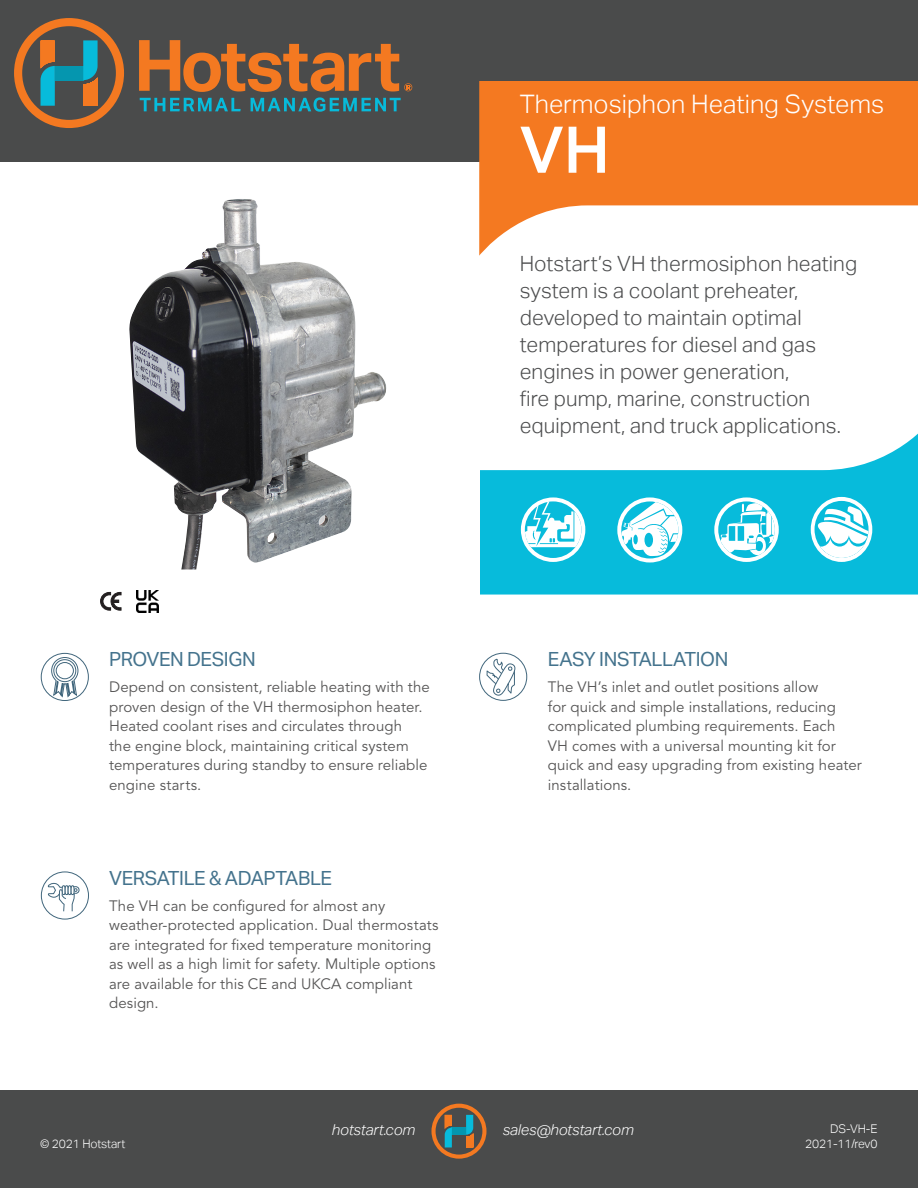
<style>
.page{position:relative;width:918px;height:1188px;background:#fff}
.page>*{position:absolute;margin:0;border:0;box-sizing:border-box;transform-origin:0 0}
.Banner_-_Product_Nam{font:500 64.5px "Aktiv Grotesk";color:#fff}
.Banner_-_Product_Fam{font:300 25.5px "Aktiv Grotesk";color:#fff}
.Banner_-_Product_Sum{font:300 21px/27px "Aktiv Grotesk";letter-spacing:.005em;color:#4b4c4d}
.Product_Features_-_H{font:19.5px "Aktiv Grotesk";letter-spacing:-.02em;color:#44738d}
.Product_Features_-_T{font:15px/19.5px "Avenir LT Std";letter-spacing:.005em;color:#565555}
.Product_Features_-_H-2{font:15px/19.5px "Avenir LT Std";letter-spacing:.005em;color:#565555}
.Footer_-_Email_Link{font:italic 300 15px "Aktiv Grotesk";letter-spacing:-.01em;color:#fff}
.Footer_-_Web_Link{font:italic 300 15px "Aktiv Grotesk";letter-spacing:-.01em;color:#fff}
.Footer_-_Document_No{font:300 12px "Aktiv Grotesk";letter-spacing:-.01em;color:#fff}
.Footer_-_Copyright{font:300 12px "Aktiv Grotesk";letter-spacing:-.01em;color:#fff}
</style>
<div class="page">
<div style="left:479px;top:653px;width:48px;height:48px;border:1px solid #41667c;border-radius:50%"></div>
<svg style="left:486px;top:658px;width:32px;height:39px"></svg>
<div style="left:41px;top:871px;width:48px;height:49px;border:1px solid #41667c;border-radius:50%"></div>
<svg style="left:47px;top:876px;width:32px;height:44px"></svg>
<div style="left:41px;top:653px;width:48px;height:48px;border:1px solid #41667c;border-radius:50%"></div>
<svg style="left:51px;top:657px;width:28px;height:42px"></svg>
<div style="left:56px;top:662px;width:18px;height:17px;border:1px solid #41667c;border-radius:50%"></div>
<svg style="left:100px;top:592px;width:21px;height:18px"></svg>
<img style="left:129px;top:199px;width:258px;height:371px">
<img style="left:136px;top:591px;width:22px;height:21px">
<div style="left:0;top:0;width:918px;height:162px;background:#4a4b4b"></div>
<div style="left:0;top:1091px;width:918px;height:97px;background:#4a4b4b"></div>
<svg style="left:14px;top:18px;width:398px;height:110px"></svg>
<svg style="left:431px;top:1104px;width:56px;height:55px"></svg>
<svg style="left:480px;top:433px;width:438px;height:162px;fill:#07bbdb"></svg>
<svg style="left:479px;top:81px;width:439px;height:175px;fill:#f47921"></svg>
<svg style="left:521px;top:497px;width:64px;height:65px"></svg>
<svg style="left:617px;top:497px;width:65px;height:65px"></svg>
<svg style="left:714px;top:497px;width:65px;height:65px"></svg>
<svg style="left:811px;top:497px;width:61px;height:65px"></svg>
<p class="Banner_-_Product_Fam" style="left:520px;top:89px;width:366px">Thermosiphon Heating Systems</p>
<p class="Banner_-_Product_Nam" style="left:520px;top:113px;width:92px">VH</p>
<p class="Banner_-_Product_Sum" style="left:520px;top:250px;width:339px">Hotstart’s VH thermosiphon heating system is a coolant preheater, developed to maintain optimal temperatures for diesel and gas engines in power generation,<br>fire pump, marine, construction equipment, and truck applications.</p>
<p class="Product_Features_-_H" style="left:109px;top:648px;width:148px">PROVEN DESIGN</p>
<p class="Product_Features_-_T" style="left:109px;top:678px;width:322px">Depend on consistent, reliable heating with the proven design of the VH thermosiphon heater.<br>Heated coolant rises and circulates through<br>the engine block, maintaining critical system temperatures during standby to ensure reliable engine starts.</p>
<p class="Product_Features_-_H" style="left:109px;top:867px;width:225px">VERSATILE &amp; ADAPTABLE</p>
<p class="Product_Features_-_T" style="left:109px;top:896px;width:331px">The VH can be configured for almost any weather-protected application. Dual thermostats are integrated for fixed temperature monitoring as well as a high limit for safety. Multiple options are available for this CE and UKCA compliant design.</p>
<p class="Footer_-_Copyright" style="left:40px;top:1136px;width:87px">© 2021 Hotstart</p>
<p class="Footer_-_Web_Link" style="left:332px;top:1121px;width:85px">hotstart.com</p>
<p class="Product_Features_-_H" style="left:548px;top:648px;width:182px">EASY INSTALLATION</p>
<p class="Product_Features_-_H-2" style="left:548px;top:678px;width:315px">The VH’s inlet and outlet positions allow<br>for quick and simple installations, reducing complicated plumbing requirements. Each<br>VH comes with a universal mounting kit for quick and easy upgrading from existing heater installations.</p>
<p class="Footer_-_Email_Link" style="left:503px;top:1121px;width:133px">sales@hotstart.com</p>
<p class="Footer_-_Document_No" style="left:830px;top:1121px;width:49px">DS-VH-E</p>
<p class="Footer_-_Document_No" style="left:805px;top:1136px;width:74px">2021-11/rev0</p>
</div>
